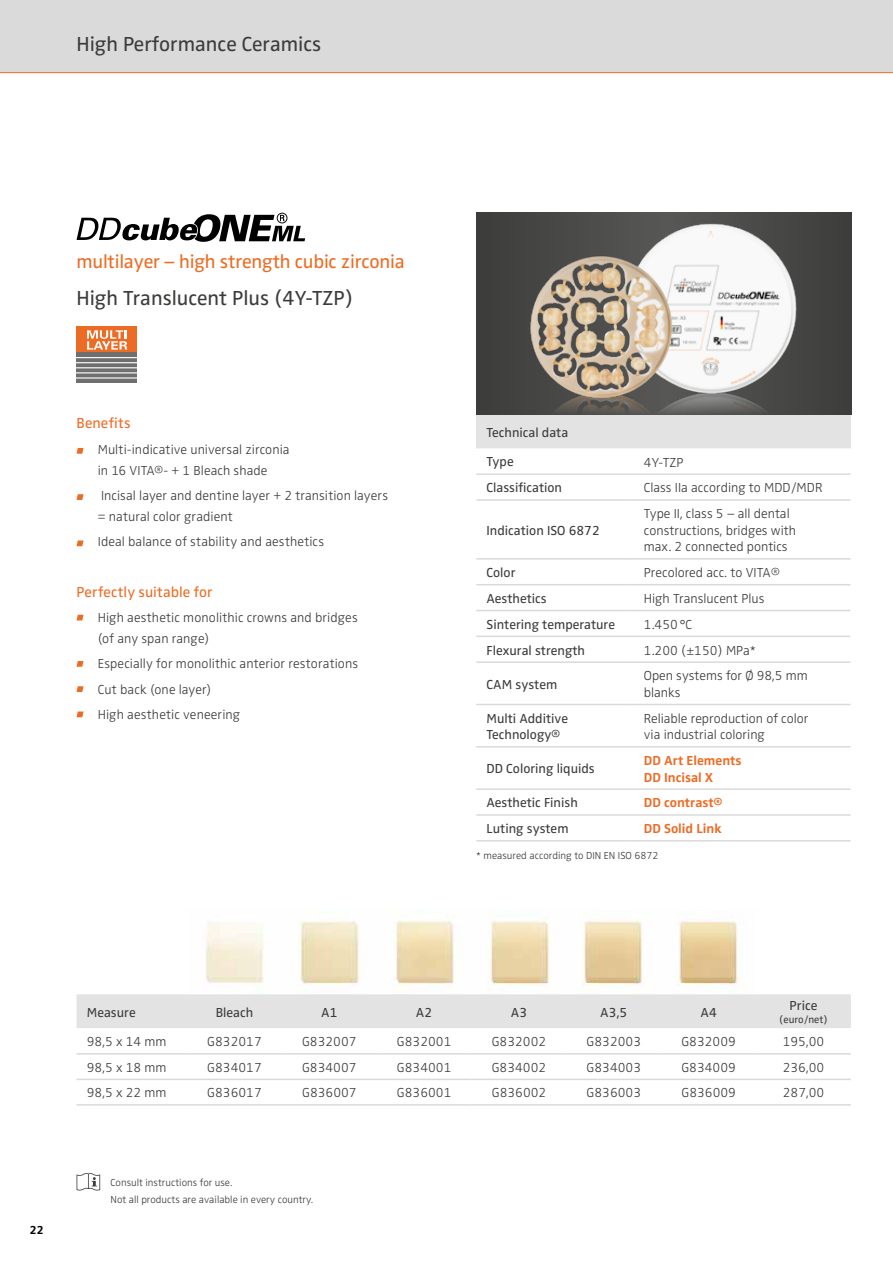
<style>
.page{position:relative;width:893px;height:1263px;background:#fff}
.page>*{position:absolute;margin:0;border:0;box-sizing:border-box;transform-origin:0 0}
.t1{font:21px "Zwo OT";color:#3c3c3b}
.t2{font:19.5px "Zwo OT";letter-spacing:-.01em;color:#ed6c25}
.t3{font:15px "Zwo OT";letter-spacing:.005em;color:#ed6c25}
.t4{font:300 13.5px/16.5px "Zwo OT";color:#3c3c3b}
.t5{font:13.5px/29.5px "Zwo OT";color:#3c3c3b}
.t6{font:700 13.5px/16.5px "Zwo OT";color:#ed6c25}
.t7{font:700 12px "Zwo OT";color:#000}
.t8{font:300 10.5px/17.4px "Zwo OT";color:#3c3c3b}
.t9{font:10.5px "Zwo OT";color:#3c3c3b}
</style>
<div class="page">
<div style="left:0;top:0;width:893px;height:72px;background:#dadada"></div>
<hr style="left:0;top:72px;width:893px;height:1px;background:#ed6c25">
<svg style="left:77px;top:448px;width:7px;height:6px"></svg>
<svg style="left:77px;top:494px;width:7px;height:6px"></svg>
<svg style="left:77px;top:540px;width:7px;height:6px"></svg>
<svg style="left:77px;top:615px;width:7px;height:5px"></svg>
<svg style="left:77px;top:661px;width:7px;height:6px"></svg>
<svg style="left:77px;top:686px;width:7px;height:6px"></svg>
<svg style="left:77px;top:711px;width:7px;height:6px"></svg>
<div style="left:476px;top:414px;width:374px;height:34px;background:#e3e3e3"></div>
<svg style="left:476px;top:448px;width:374px;height:300px"></svg>
<hr style="left:476px;top:473px;width:149px;height:2px;background:#dadada">
<hr style="left:625px;top:473px;width:225px;height:2px;background:#dadada">
<hr style="left:476px;top:499px;width:149px;height:2px;background:#dadada">
<hr style="left:625px;top:499px;width:225px;height:2px;background:#dadada">
<hr style="left:476px;top:558px;width:149px;height:2px;background:#dadada">
<hr style="left:625px;top:558px;width:225px;height:2px;background:#dadada">
<hr style="left:476px;top:584px;width:149px;height:1px;background:#dadada">
<hr style="left:625px;top:584px;width:225px;height:1px;background:#dadada">
<hr style="left:476px;top:610px;width:149px;height:1px;background:#dadada">
<hr style="left:625px;top:610px;width:225px;height:1px;background:#dadada">
<hr style="left:476px;top:636px;width:149px;height:1px;background:#dadada">
<hr style="left:625px;top:636px;width:225px;height:1px;background:#dadada">
<hr style="left:476px;top:661px;width:149px;height:2px;background:#dadada">
<hr style="left:625px;top:661px;width:225px;height:2px;background:#dadada">
<hr style="left:476px;top:704px;width:149px;height:1px;background:#dadada">
<hr style="left:625px;top:704px;width:225px;height:1px;background:#dadada">
<hr style="left:476px;top:746px;width:149px;height:1px;background:#dadada">
<hr style="left:625px;top:746px;width:225px;height:1px;background:#dadada">
<hr style="left:476px;top:788px;width:149px;height:2px;background:#dadada">
<hr style="left:625px;top:788px;width:225px;height:2px;background:#dadada">
<hr style="left:476px;top:814px;width:149px;height:2px;background:#dadada">
<hr style="left:625px;top:814px;width:225px;height:2px;background:#dadada">
<hr style="left:476px;top:840px;width:149px;height:1px;background:#dadada">
<hr style="left:625px;top:840px;width:225px;height:1px;background:#dadada">
<svg style="left:77px;top:213px;width:228px;height:29px"></svg>
<div style="left:77px;top:326px;width:60px;height:38px;background:#ed6c25"></div>
<svg style="left:77px;top:353px;width:60px;height:30px"></svg>
<hr style="left:77px;top:357px;width:60px;height:1px;background:#fff">
<hr style="left:77px;top:362px;width:60px;height:1px;background:#fff">
<hr style="left:77px;top:367px;width:60px;height:1px;background:#fff">
<hr style="left:77px;top:372px;width:60px;height:1px;background:#fff">
<hr style="left:77px;top:377px;width:60px;height:2px;background:#fff">
<svg style="left:87px;top:330px;width:40px;height:20px"></svg>
<svg style="left:77px;top:1173px;width:23px;height:17px"></svg>
<img style="left:205px;top:910px;width:541px;height:83px">
<div style="left:77px;top:994px;width:774px;height:34px;background:#e3e3e3"></div>
<svg style="left:77px;top:1054px;width:774px;height:25px"></svg>
<hr style="left:77px;top:1053px;width:110px;height:1px;background:#dadada">
<hr style="left:187px;top:1053px;width:95px;height:1px;background:#dadada">
<hr style="left:282px;top:1053px;width:95px;height:1px;background:#dadada">
<hr style="left:377px;top:1053px;width:95px;height:1px;background:#dadada">
<hr style="left:472px;top:1053px;width:94px;height:1px;background:#dadada">
<hr style="left:566px;top:1053px;width:95px;height:1px;background:#dadada">
<hr style="left:661px;top:1053px;width:95px;height:1px;background:#dadada">
<hr style="left:756px;top:1053px;width:95px;height:1px;background:#dadada">
<hr style="left:77px;top:1079px;width:110px;height:1px;background:#dadada">
<hr style="left:187px;top:1079px;width:95px;height:1px;background:#dadada">
<hr style="left:282px;top:1079px;width:95px;height:1px;background:#dadada">
<hr style="left:377px;top:1079px;width:95px;height:1px;background:#dadada">
<hr style="left:472px;top:1079px;width:94px;height:1px;background:#dadada">
<hr style="left:566px;top:1079px;width:95px;height:1px;background:#dadada">
<hr style="left:661px;top:1079px;width:95px;height:1px;background:#dadada">
<hr style="left:756px;top:1079px;width:95px;height:1px;background:#dadada">
<hr style="left:77px;top:1104px;width:110px;height:2px;background:#dadada">
<hr style="left:187px;top:1104px;width:95px;height:2px;background:#dadada">
<hr style="left:282px;top:1104px;width:95px;height:2px;background:#dadada">
<hr style="left:377px;top:1104px;width:95px;height:2px;background:#dadada">
<hr style="left:472px;top:1104px;width:94px;height:2px;background:#dadada">
<hr style="left:566px;top:1104px;width:95px;height:2px;background:#dadada">
<hr style="left:661px;top:1104px;width:95px;height:2px;background:#dadada">
<hr style="left:756px;top:1104px;width:95px;height:2px;background:#dadada">
<div style="left:476px;top:213px;width:375px;height:201px;background:linear-gradient(to right,#4a4949,#4b4a4a)"></div>
<img style="left:486px;top:219px;width:353px;height:195px">
<h1 class="t1" style="left:77px;top:32px;width:246px">High Performance Ceramics</h1>
<h2 class="t2" style="left:77px;top:250px;width:330px">multilayer – high strength cubic zirconia</h2>
<h1 class="t1" style="left:77px;top:286px;width:278px">High Translucent Plus (4Y-TZP)</h1>
<p class="t3" style="left:77px;top:415px;width:55px">Benefits</p>
<p class="t4" style="left:98px;top:439px;width:193px;line-height:21px">Multi-indicative universal zirconia in 16 VITA®- + 1 Bleach shade</p>
<p class="t4" style="left:98px;top:485px;width:292px;line-height:21px">Incisal layer and dentine layer + 2 transition layers = natural color gradient</p>
<p class="t4" style="left:98px;top:534px;width:228px">Ideal balance of stability and aesthetics</p>
<p class="t3" style="left:77px;top:583px;width:138px">Perfectly suitable for</p>
<p class="t4" style="left:98px;top:607px;width:261px;line-height:21px">High aesthetic monolithic crowns and bridges (of any span range)</p>
<p class="t4" style="left:98px;top:651px;width:262px;line-height:25.2px">Especially for monolithic anterior restorations<br>Cut back (one layer)<br>High aesthetic veneering</p>
<p class="t5" style="left:487px;top:418px;width:83px">Technical data<br>Type</p>
<p class="t4" style="left:644px;top:454px;width:41px">4Y-TZP</p>
<p class="t5" style="left:487px;top:473px;width:77px">Classification</p>
<p class="t4" style="left:644px;top:480px;width:180px">Class IIa according to MDD/MDR</p>
<p class="t5" style="left:487px;top:516px;width:115px">Indication ISO 6872</p>
<p class="t4" style="left:644px;top:506px;width:154px">Type II, class 5 – all dental constructions, bridges with max. 2 connected pontics</p>
<p class="t5" style="left:487px;top:558px;width:30px">Color</p>
<p class="t4" style="left:644px;top:565px;width:137px">Precolored acc. to VITA®</p>
<p class="t5" style="left:487px;top:584px;width:62px">Aesthetics</p>
<p class="t4" style="left:644px;top:590px;width:122px">High Translucent Plus</p>
<p class="t5" style="left:487px;top:610px;width:130px">Sintering temperature</p>
<p class="t4" style="left:644px;top:616px;width:50px">1.450°C</p>
<p class="t5" style="left:487px;top:635px;width:100px">Flexural strength</p>
<p class="t4" style="left:644px;top:642px;width:114px">1.200 (±150) MPa*</p>
<p class="t5" style="left:487px;top:670px;width:72px">CAM system</p>
<p class="t4" style="left:644px;top:668px;width:165px">Open systems for Ø 98,5 mm blanks</p>
<p class="t5" style="left:487px;top:710px;width:83px;line-height:16.2px">Multi Additive<br>Technology®</p>
<p class="t4" style="left:644px;top:710px;width:166px">Reliable reproduction of color via industrial coloring</p>
<p class="t5" style="left:487px;top:754px;width:110px">DD Coloring liquids</p>
<p class="t6" style="left:644px;top:752px;width:99px">DD Art Elements<br>DD Incisal X</p>
<p class="t5" style="left:487px;top:788px;width:93px">Aesthetic Finish</p>
<p class="t6" style="left:644px;top:795px;width:80px">DD contrast®</p>
<p class="t5" style="left:487px;top:814px;width:84px">Luting system</p>
<p class="t6" style="left:644px;top:821px;width:79px">DD Solid Link</p>
<p class="t8" style="left:476px;top:847px;width:184px">* measured according to DIN EN ISO 6872</p>
<p class="t7" style="left:30px;top:1223px;width:15px">22</p>
<p class="t5" style="left:87px;top:998px;width:50px">Measure</p>
<p class="t5" style="left:216px;top:998px;width:39px">Bleach</p>
<p class="t5" style="left:321px;top:998px;width:18px">A1</p>
<p class="t5" style="left:416px;top:998px;width:18px">A2</p>
<p class="t5" style="left:511px;top:998px;width:18px">A3</p>
<p class="t5" style="left:600px;top:998px;width:29px">A3,5</p>
<p class="t5" style="left:700px;top:998px;width:18px">A4</p>
<p class="t5" style="left:790px;top:991px;width:29px">Price</p>
<p class="t9" style="left:779px;top:1013px;width:50px">(euro/net)</p>
<p class="t4" style="left:87px;top:1033px;width:81px">98,5 x 14 mm</p>
<p class="t4" style="left:207px;top:1033px;width:56px">G832017</p>
<p class="t4" style="left:302px;top:1033px;width:56px">G832007</p>
<p class="t4" style="left:397px;top:1033px;width:56px">G832001</p>
<p class="t4" style="left:492px;top:1033px;width:56px">G832002</p>
<p class="t4" style="left:587px;top:1033px;width:56px">G832003</p>
<p class="t4" style="left:681px;top:1033px;width:56px">G832009</p>
<p class="t4" style="left:783px;top:1033px;width:43px">195,00</p>
<p class="t4" style="left:87px;top:1059px;width:81px">98,5 x 18 mm</p>
<p class="t4" style="left:207px;top:1059px;width:56px">G834017</p>
<p class="t4" style="left:302px;top:1059px;width:56px">G834007</p>
<p class="t4" style="left:397px;top:1059px;width:56px">G834001</p>
<p class="t4" style="left:492px;top:1059px;width:56px">G834002</p>
<p class="t4" style="left:587px;top:1059px;width:56px">G834003</p>
<p class="t4" style="left:681px;top:1059px;width:56px">G834009</p>
<p class="t4" style="left:783px;top:1059px;width:43px">236,00</p>
<p class="t4" style="left:87px;top:1085px;width:81px">98,5 x 22 mm</p>
<p class="t4" style="left:207px;top:1085px;width:56px">G836017</p>
<p class="t4" style="left:302px;top:1085px;width:56px">G836007</p>
<p class="t4" style="left:397px;top:1085px;width:56px">G836001</p>
<p class="t4" style="left:492px;top:1085px;width:56px">G836002</p>
<p class="t4" style="left:587px;top:1085px;width:56px">G836003</p>
<p class="t4" style="left:681px;top:1085px;width:56px">G836009</p>
<p class="t4" style="left:783px;top:1085px;width:43px">287,00</p>
<p class="t8" style="left:111px;top:1174px;width:204px">Consult instructions for use.<br>Not all products are available in every country.</p>
</div>
